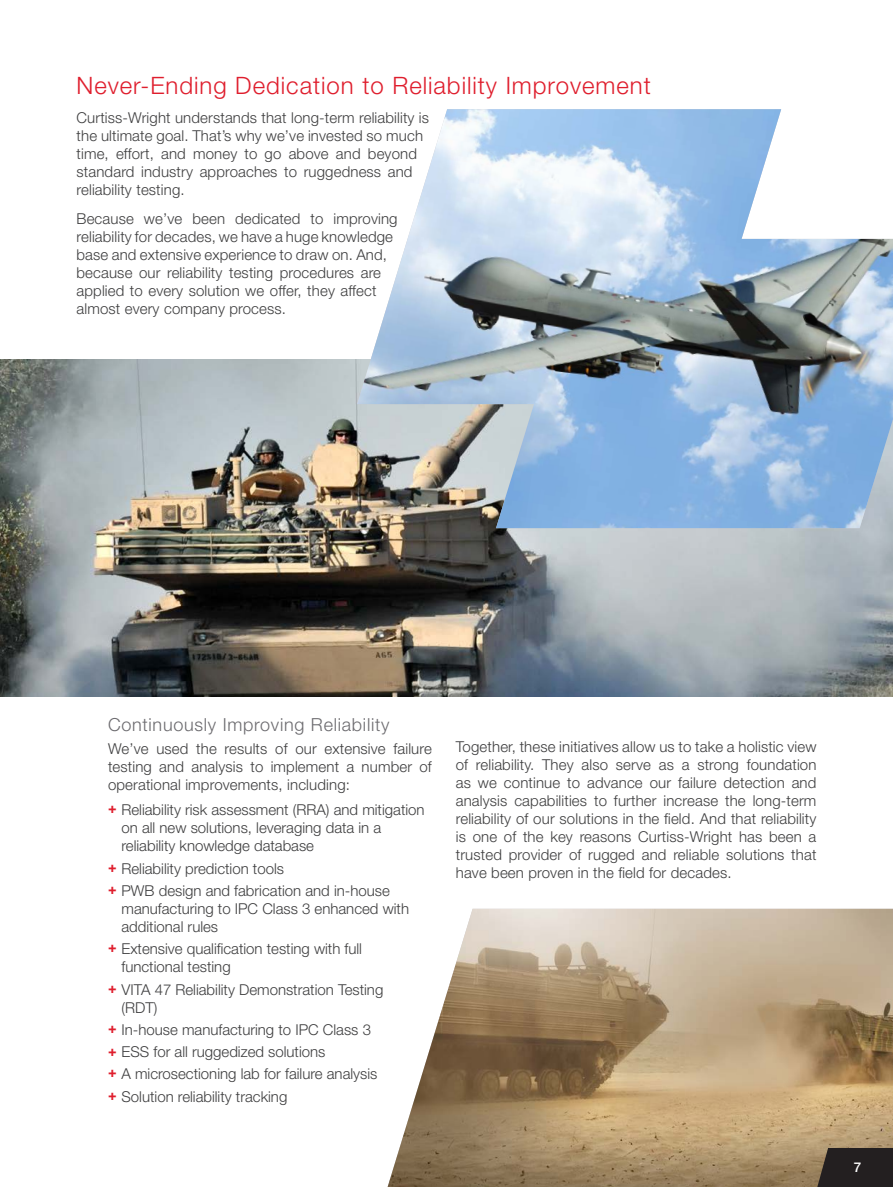
<style>
.page{position:relative;width:893px;height:1187px;background:#fff}
.page>*{position:absolute;margin:0;border:0;box-sizing:border-box;transform-origin:0 0}
.Text_-_Heading_2{font:300 24px "Helvetica Neue LT Std";letter-spacing:.04em;color:#df1e2d}
.Grey_Heading_3{font:300 18px "Helvetica Neue LT Std";letter-spacing:.04em;color:#6c6b6f}
.Body_Text{font:300 15px/18px "Helvetica Neue LT Std";letter-spacing:.01em;color:#3e3e3f}
.Bullet_1{font:300 15px/18px "Helvetica Neue LT Std";color:#3e3e3f}
.Body_Text_10pt{font:300 15px/18px "Helvetica Neue LT Std";letter-spacing:.01em;color:#3e3e3f;text-align:justify}
.Body_Text_10pt-2{font:700 condensed 14.25px "Helvetica Neue LT Std";color:#df1e2d}
.t1{font:500 13.5px "Helvetica Neue LT Std";color:#fff}
.s1{font-weight:700;font-stretch:condensed;font-size:14.25px;color:#df1e2d}
</style>
<div class="page">
<img style="left:388px;top:908px;width:505px;height:278px">
<svg style="left:817px;top:1147px;width:76px;height:39px"></svg>
<img style="left:0;top:360px;width:893px;height:337px">
<img style="left:319px;top:359px;width:38px;height:169px">
<img style="left:357px;top:109px;width:536px;height:419px">
<p class="Text_-_Heading_2" style="left:77px;top:70px;width:576px">Never-Ending Dedication to Reliability Improvement</p>
<p class="Body_Text" style="left:77px;top:108px;width:354px">Curtiss-Wright understands that long-term reliability is the ultimate goal. That’s why we’ve invested so much time, effort, and money to go above and beyond standard industry approaches to ruggedness and reliability testing.</p>
<p class="Body_Text" style="left:77px;top:209px;width:323px">Because we’ve been dedicated to improving reliability for decades, we have a huge knowledge base and extensive experience to draw on. And, because our reliability testing procedures are applied to every solution we offer, they affect almost every company process.</p>
<p class="Grey_Heading_3" style="left:108px;top:714px;width:283px">Continuously Improving Reliability</p>
<p class="Body_Text" style="left:108px;top:739px;width:325px;text-align:justify">We’ve used the results of our extensive failure testing and analysis to implement a number of operational improvements, including:</p>
<p class="Body_Text_10pt-2" style="left:108px;top:799px;width:10px">+</p>
<p class="Bullet_1" style="left:122px;top:800px;width:305px">Reliability risk assessment (RRA) and mitigation on all new solutions, leveraging data in a reliability knowledge database</p>
<p class="Bullet_1" style="left:122px;top:859px;width:164px">Reliability prediction tools</p>
<p class="Bullet_1" style="left:122px;top:881px;width:289px">PWB design and fabrication and in-house manufacturing to IPC Class 3 enhanced with additional rules</p>
<p class="Bullet_1" style="left:122px;top:939px;width:242px">Extensive qualification testing with full functional testing</p>
<p class="Bullet_1" style="left:122px;top:979px;width:263px">VITA 47 Reliability Demonstration Testing (RDT)</p>
<p class="Bullet_1" style="left:108px;top:1020px;width:264px"><span class="s1">+</span> In-house manufacturing to IPC Class 3</p>
<p class="Bullet_1" style="left:108px;top:1042px;width:219px"><span class="s1">+</span> ESS for all ruggedized solutions</p>
<p class="Bullet_1" style="left:122px;top:1064px;width:257px">A microsectioning lab for failure analysis</p>
<p class="Bullet_1" style="left:108px;top:1086px;width:181px"><span class="s1">+</span> Solution reliability tracking</p>
<p class="Body_Text_10pt-2" style="left:108px;top:858px;width:10px">+</p>
<p class="Body_Text_10pt-2" style="left:108px;top:879px;width:10px">+</p>
<p class="Body_Text_10pt-2" style="left:108px;top:937px;width:10px">+</p>
<p class="Body_Text_10pt-2" style="left:108px;top:978px;width:10px">+</p>
<p class="Body_Text_10pt-2" style="left:108px;top:1063px;width:10px">+</p>
<p class="Body_Text_10pt" style="left:456px;top:737px;width:362px">Together, these initiatives allow us to take a holistic view of reliability. They also serve as a strong foundation as we continue to advance our failure detection and analysis capabilities to further increase the long-term reliability of our solutions in the field. And that reliability is one of the key reasons Curtiss-Wright has been a trusted provider of rugged and reliable solutions that have been proven in the field for decades.</p>
<p class="t1" style="left:854px;top:1159px;width:9px">7</p>
</div>
